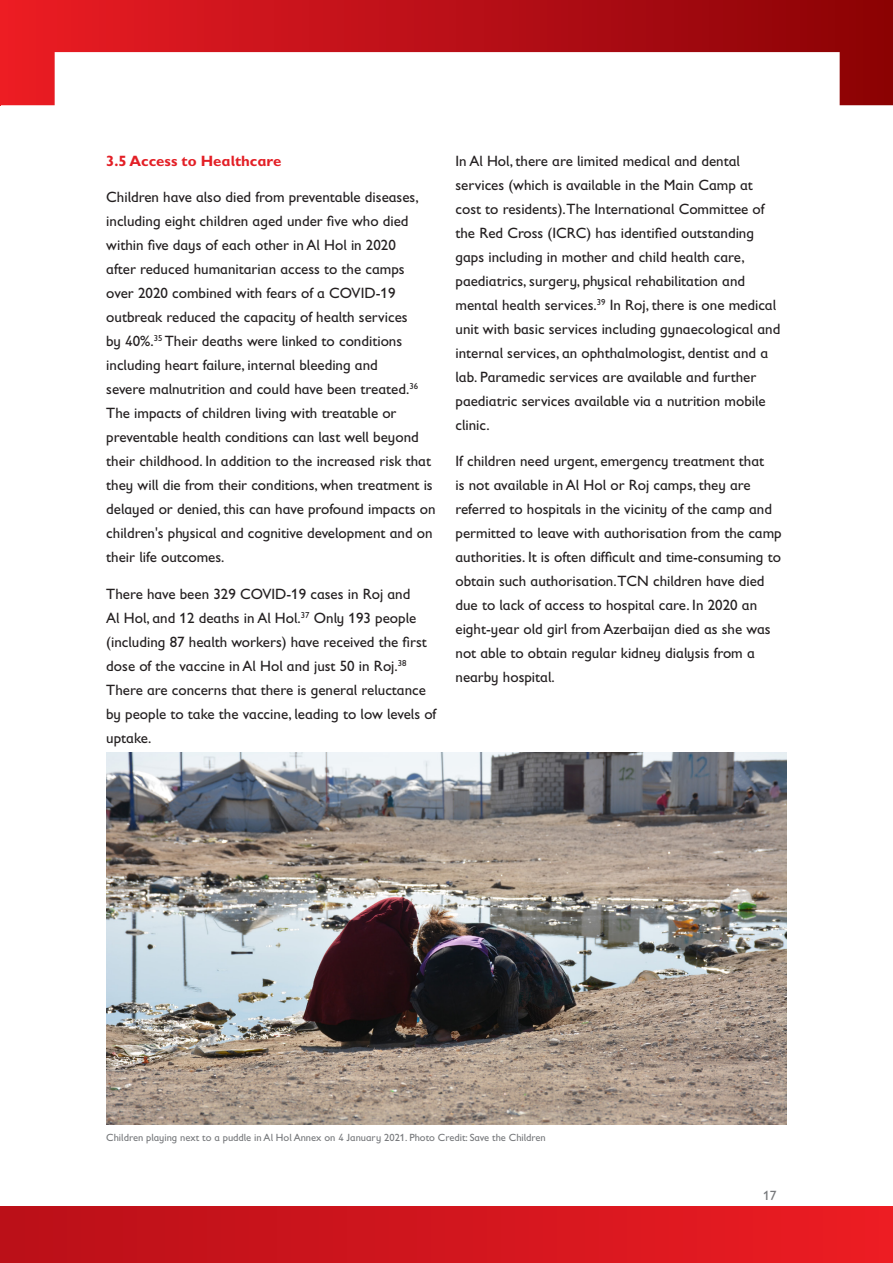
<style>
.page{position:relative;width:893px;height:1263px;background:#fff}
.page>*{position:absolute;margin:0;border:0;box-sizing:border-box;transform-origin:0 0}
.text{font:15px/24px "Gill Sans Infant Std";color:#231f20}
.text-2{font:700 15px "Gill Sans Infant Std";color:#e31f26}
.t1{font:13.5px "Gill Sans Infant Std";color:#76787b}
.text-3{font:10.5px "Gill Sans Infant Std";color:#76787b}
</style>
<div class="page">
<img style="left:106px;top:753px;width:681px;height:372px">
<hr style="left:0;top:0;width:1px;height:105px;background:#ed1d23">
<svg style="left:1px;top:0;width:892px;height:105px"></svg>
<div style="left:0;top:1207px;width:893px;height:56px;background:linear-gradient(to right,#b90f18,#ec1c23)"></div>
<p class="text-2" style="left:106px;top:152px;width:176px">3.5 Access to Healthcare</p>
<p class="text" style="left:106px;top:185px;width:331px">Children have also died from preventable diseases, including eight children aged under five who died within five days of each other in Al Hol in 2020<br>after reduced humanitarian access to the camps over 2020 combined with fears of a COVID-19 outbreak reduced the capacity of health services<br>by 40%.<sup>35</sup> Their deaths were linked to conditions including heart failure, internal bleeding and<br>severe malnutrition and could have been treated.<sup>36<br></sup>The impacts of children living with treatable or preventable health conditions can last well beyond their childhood. In addition to the increased risk that they will die from their conditions, when treatment is delayed or denied, this can have profound impacts on children's physical and cognitive development and on their life outcomes.</p>
<p class="text" style="left:106px;top:582px;width:332px">There have been 329 COVID-19 cases in Roj and<br>Al Hol, and 12 deaths in Al Hol.<sup>37</sup> Only 193 people (including 87 health workers) have received the first dose of the vaccine in Al Hol and just 50 in Roj.<sup>38<br></sup>There are concerns that there is general reluctance by people to take the vaccine, leading to low levels of uptake.</p>
<p class="text" style="left:455px;top:148px;width:326px">In Al Hol, there are limited medical and dental services (which is available in the Main Camp at cost to residents).The International Committee of the Red Cross (ICRC) has identified outstanding gaps including in mother and child health care, paediatrics, surgery, physical rehabilitation and mental health services.<sup>39</sup> In Roj, there is one medical unit with basic services including gynaecological and internal services, an ophthalmologist, dentist and a lab. Paramedic services are available and further paediatric services available via a nutrition mobile clinic.</p>
<p class="text" style="left:455px;top:449px;width:328px">If children need urgent, emergency treatment that<br>is not available in Al Hol or Roj camps, they are referred to hospitals in the vicinity of the camp and permitted to leave with authorisation from the camp authorities. It is often difficult and time-consuming to obtain such authorisation.TCN children have died due to lack of access to hospital care. In 2020 an eight-year old girl from Azerbaijan died as she was not able to obtain regular kidney dialysis from a nearby hospital.</p>
<p class="text-3" style="left:106px;top:1132px;width:441px">Children playing next to a puddle in Al Hol Annex on 4 January 2021. Photo Credit: Save the Children</p>
<p class="t1" style="left:763px;top:1187px;width:15px">17</p>
</div>
